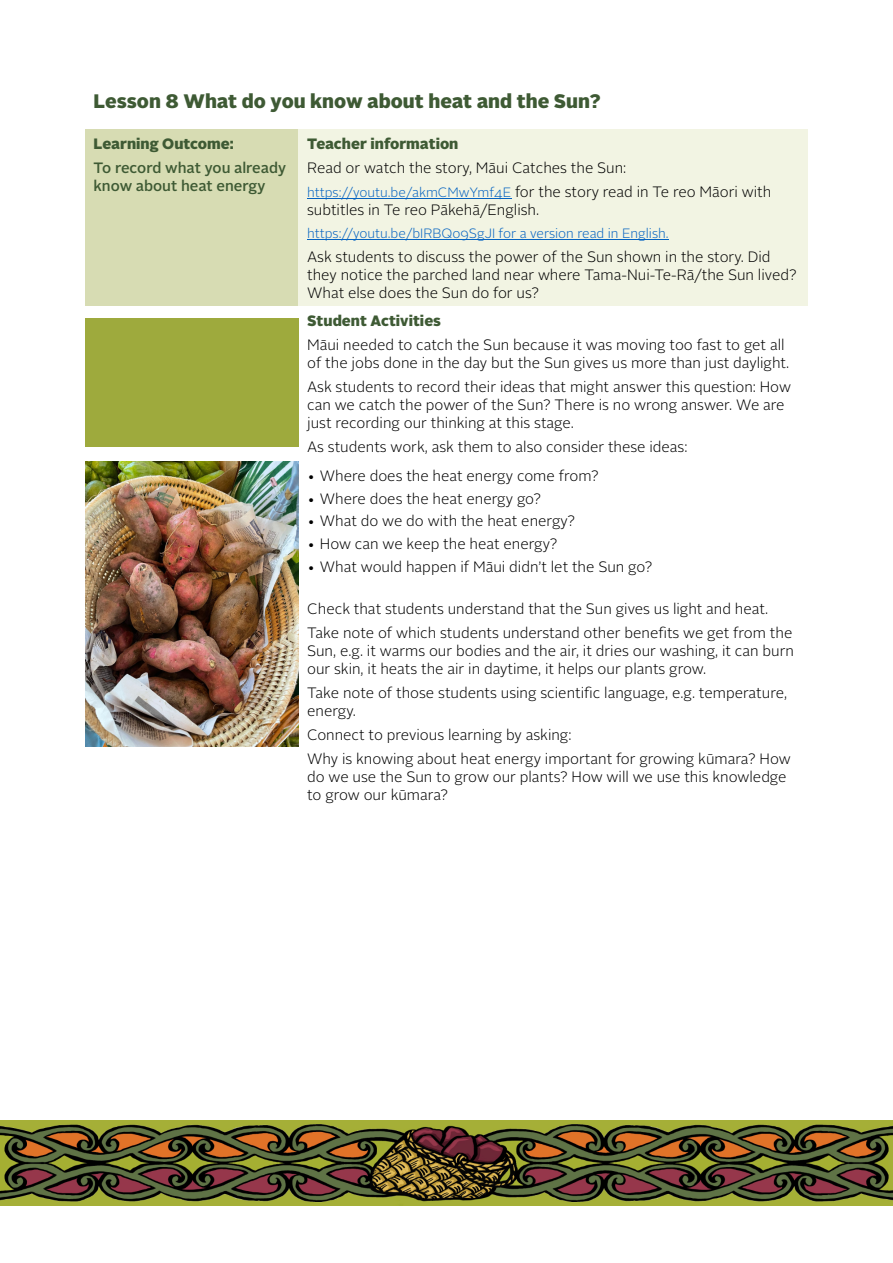
<style>
.page{position:relative;width:893px;height:1263px;background:#fff}
.page>*{position:absolute;margin:0;border:0;box-sizing:border-box;transform-origin:0 0}
.t1{font:900 19.5px "Alright Sans";color:#3e5a34}
.t2{font:300 15px/18px "Alright Sans";color:#000}
.t3{font:900 15px "Alright Sans";color:#3e5a34}
.t4{font:500 15px/18px "Alright Sans";color:#3e5a34}
.t5{font:300 13.5px "Alright Sans";color:#0563c1}
.s1{font-size:13.5px;color:#0563c1}
</style>
<div class="page">
<div style="left:85px;top:130px;width:214px;height:176px;background:#d7dcb3"></div>
<div style="left:299px;top:130px;width:509px;height:176px;background:#f2f4e3"></div>
<hr style="left:307px;top:198px;width:204px;height:1px;background:#0563c1">
<hr style="left:307px;top:239px;width:362px;height:1px;background:#0563c1">
<img style="left:0;top:1120px;width:893px;height:85px">
<img style="left:85px;top:462px;width:214px;height:284px">
<div style="left:85px;top:318px;width:214px;height:129px;background:#9eaa3d"></div>
<h1 class="t1" style="left:94px;top:93px;width:509px">Lesson 8 What do you know about heat and the Sun?</h1>
<p class="t3" style="left:94px;top:138px;width:142px">Learning Outcome:</p>
<p class="t4" style="left:94px;top:161px;width:194px">To record what you already know about heat energy</p>
<p class="t3" style="left:307px;top:138px;width:153px">Teacher information</p>
<p class="t2" style="left:307px;top:158px;width:466px;line-height:24px">Read or watch the story, Māui Catches the Sun: <span class="s1">https://youtu.be/akmCMwYmf4E</span> for the story read in Te reo Māori with</p>
<p class="t2" style="left:307px;top:203px;width:234px">subtitles in Te reo Pākehā/English.</p>
<p class="t5" style="left:307px;top:227px;width:363px">https://youtu.be/bIRBQo9SgJI for a version read in English.</p>
<p class="t2" style="left:307px;top:249px;width:491px">Ask students to discuss the power of the Sun shown in the story. Did they notice the parched land near where Tama-Nui-Te-Rā/the Sun lived?<br>What else does the Sun do for us?</p>
<p class="t3" style="left:307px;top:315px;width:135px">Student Activities</p>
<p class="t2" style="left:307px;top:337px;width:484px">Māui needed to catch the Sun because it was moving too fast to get all of the jobs done in the day but the Sun gives us more than just daylight.</p>
<p class="t2" style="left:307px;top:379px;width:485px">Ask students to record their ideas that might answer this question: How can we catch the power of the Sun? There is no wrong answer. We are just recording our thinking at this stage.</p>
<p class="t2" style="left:307px;top:439px;width:382px">As students work, ask them to also consider these ideas:</p>
<p class="t2" style="left:307px;top:468px;width:293px">• Where does the heat energy come from?</p>
<p class="t2" style="left:307px;top:491px;width:235px">• Where does the heat energy go?</p>
<p class="t2" style="left:307px;top:513px;width:270px">• What do we do with the heat energy?</p>
<p class="t2" style="left:307px;top:536px;width:252px">• How can we keep the heat energy?</p>
<p class="t2" style="left:307px;top:559px;width:347px">• What would happen if Māui didn’t let the Sun go?</p>
<p class="t2" style="left:307px;top:598px;width:487px;line-height:24px">Check that students understand that the Sun gives us light and heat.<br>Take note of which students understand other benefits we get from the</p>
<p class="t2" style="left:307px;top:643px;width:488px">Sun, e.g. it warms our bodies and the air, it dries our washing, it can burn our skin, it heats the air in daytime, it helps our plants grow.</p>
<p class="t2" style="left:307px;top:685px;width:482px">Take note of those students using scientific language, e.g. temperature, energy.</p>
<p class="t2" style="left:307px;top:724px;width:485px;line-height:24px">Connect to previous learning by asking:<br>Why is knowing about heat energy important for growing kūmara? How</p>
<p class="t2" style="left:307px;top:769px;width:481px">do we use the Sun to grow our plants? How will we use this knowledge to grow our kūmara?</p>
</div>
